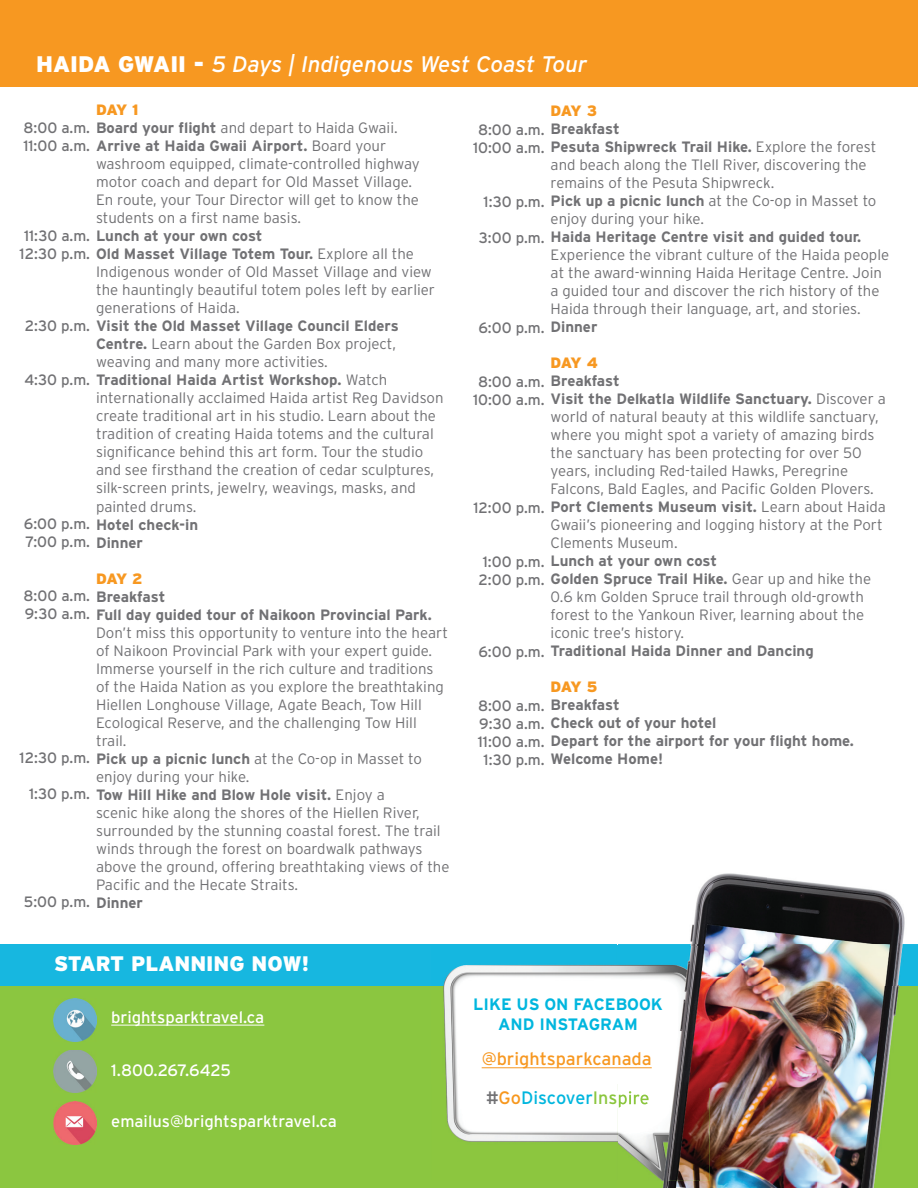
<style>
.page{position:relative;width:918px;height:1188px;background:#fff}
.page>*{position:absolute;margin:0;border:0;box-sizing:border-box;transform-origin:0 0}
.t1{font:italic 22.5px "Interstate";color:#fff}
.t2{font:900 21px "Interstate";color:#fff}
.t3{font:18px "Interstate";color:#00b6de}
.t4{font:18px "Interstate";color:#f79821}
.t5{font:16.5px "Interstate";color:#fff}
.t6{font:700 16.5px/19.8px "Interstate";color:#00b6de;text-align:center}
.t7{font:300 15px/18px "Interstate";color:#717174}
.t8{font:700 15px/18px "Interstate";color:#717174}
.t9{font:15px "Interstate";color:#717174}
.t10{font:900 15px "Interstate";letter-spacing:-.075em;color:#f79821}
.s1{font-weight:900;font-style:normal}
.s2{font-weight:400}
.s3{font-weight:300}
.s4{font-weight:700}
.s5{color:#717174}
.s6{color:#f7971d}
.s7{color:#8bc63e}
</style>
<div class="page">
<div style="left:0;top:0;width:918px;height:86px;background:#f79821"></div>
<div style="left:0;top:944px;width:918px;height:244px;background:#17b7e0"></div>
<div style="left:0;top:987px;width:918px;height:201px;background:#8bc640"></div>
<img style="left:432px;top:964px;width:278px;height:217px">
<img style="left:595px;top:1091px;width:23px;height:17px">
<img style="left:54px;top:1050px;width:42px;height:43px">
<img style="left:54px;top:1102px;width:43px;height:42px">
<img style="left:54px;top:999px;width:42px;height:42px">
<img style="left:618px;top:873px;width:300px;height:114px">
<img style="left:710px;top:987px;width:108px;height:100px">
<img style="left:818px;top:987px;width:81px;height:201px">
<img style="left:668px;top:1087px;width:150px;height:101px">
<img style="left:662px;top:1181px;width:6px;height:7px">
<img style="left:618px;top:1091px;width:31px;height:17px">
<hr style="left:111px;top:1025px;width:153px;height:1px;background:#fff">
<hr style="left:482px;top:1068px;width:170px;height:1px;background:#f79821">
<h1 class="t1" style="left:36px;top:51px;width:553px"><span class="s1">HAIDA GWAII -</span> 5 Days | Indigenous West Coast Tour</h1>
<p class="t10" style="left:96px;top:102px;width:44px">DAY 1</p>
<p class="t8" style="left:23px;top:119px;width:376px"><span class="s2">8:00 a.m.</span> Board your flight <span class="s3">and depart to Haida Gwaii.<br></span><span class="s2">11:00 a.m.</span> Arrive at Haida Gwaii Airport. <span class="s3">Board your</span></p>
<p class="t7" style="left:96px;top:155px;width:325px">washroom equipped, climate-controlled highway motor coach and depart for Old Masset Village.<br>En route, your Tour Director will get to know the students on a first name basis.</p>
<p class="t8" style="left:20px;top:227px;width:396px"><span class="s2">11:30 a.m.</span> Lunch at your own cost<br><span class="s2">12:30 p.m.</span> Old Masset Village Totem Tour. <span class="s3">Explore all the</span></p>
<p class="t7" style="left:96px;top:263px;width:340px">Indigenous wonder of Old Masset Village and view the hauntingly beautiful totem poles left by earlier generations of Haida.</p>
<p class="t7" style="left:96px;top:335px;width:301px"><span class="s4">Centre.</span> Learn about the Garden Box project, weaving and many more activities.</p>
<p class="t7" style="left:96px;top:389px;width:349px">internationally acclaimed Haida artist Reg Davidson create traditional art in his studio. Learn about the tradition of creating Haida totems and the cultural significance behind this art form. Tour the studio and see firsthand the creation of cedar sculptures, silk-screen prints, jewelry, weavings, masks, and painted drums.</p>
<p class="t8" style="left:25px;top:317px;width:376px"><span class="s2">2:30 p.m.</span> Visit the Old Masset Village Council Elders</p>
<p class="t8" style="left:24px;top:371px;width:365px"><span class="s2">4:30 p.m.</span> Traditional Haida Artist Workshop. <span class="s3">Watch</span></p>
<p class="t8" style="left:24px;top:515px;width:176px"><span class="s2">6:00 p.m.</span> Hotel check-in<br><span class="s2">7:00 p.m.</span> Dinner</p>
<p class="t10" style="left:96px;top:570px;width:48px">DAY 2</p>
<p class="t8" style="left:24px;top:587px;width:410px"><span class="s2">8:00 a.m.</span> Breakfast<br><span class="s2">9:30 a.m.</span> Full day guided tour of Naikoon Provincial Park.</p>
<p class="t7" style="left:96px;top:623px;width:353px">Don’t miss this opportunity to venture into the heart of Naikoon Provincial Park with your expert guide.<br>Immerse yourself in the rich culture and traditions of the Haida Nation as you explore the breathtaking Hiellen Longhouse Village, Agate Beach, Tow Hill Ecological Reserve, and the challenging Tow Hill trail.</p>
<p class="t7" style="left:96px;top:767px;width:155px">enjoy during your hike.</p>
<p class="t7" style="left:96px;top:803px;width:355px">scenic hike along the shores of the Hiellen River, surrounded by the stunning coastal forest. The trail winds through the forest on boardwalk pathways above the ground, offering breathtaking views of the Pacific and the Hecate Straits.</p>
<p class="t7" style="left:20px;top:749px;width:404px"><span class="s2">12:30 p.m.</span> <span class="s4">Pick up a picnic lunch</span> at the Co-op in Masset to</p>
<p class="t8" style="left:29px;top:785px;width:357px"><span class="s2">1:30 p.m.</span> Tow Hill Hike and Blow Hole visit. <span class="s3">Enjoy a</span></p>
<p class="t9" style="left:24px;top:894px;width:121px">5:00 p.m. <span class="s4">Dinner</span></p>
<h2 class="t2" style="left:54px;top:952px;width:257px">START PLANNING NOW!</h2>
<p class="t5" style="left:111px;top:1008px;width:155px">brightsparktravel.ca</p>
<p class="t5" style="left:111px;top:1061px;width:121px">1.800.267.6425</p>
<p class="t5" style="left:111px;top:1112px;width:227px">emailus@brightsparktravel.ca</p>
<p class="t10" style="left:551px;top:102px;width:48px">DAY 3</p>
<p class="t8" style="left:473px;top:119px;width:405px;text-indent:5px"><span class="s2">8:00 a.m.</span> Breakfast<br><span class="s2">10:00 a.m.</span> Pesuta Shipwreck Trail Hike. <span class="s3">Explore the forest</span></p>
<p class="t7" style="left:551px;top:155px;width:318px">and beach along the Tlell River, discovering the remains of the Pesuta Shipwreck.</p>
<p class="t7" style="left:551px;top:209px;width:155px">enjoy during your hike.</p>
<p class="t7" style="left:551px;top:245px;width:340px">Experience the vibrant culture of the Haida people at the award-winning Haida Heritage Centre. Join a guided tour and discover the rich history of the Haida through their language, art, and stories.</p>
<p class="t7" style="left:484px;top:191px;width:394px"><span class="s2">1:30 p.m.</span> <span class="s4">Pick up a picnic lunch</span> at the Co-op in Masset to</p>
<p class="t8" style="left:479px;top:227px;width:384px"><span class="s2">3:00 p.m.</span> Haida Heritage Centre visit and guided tour.</p>
<p class="t9" style="left:478px;top:319px;width:121px">6:00 p.m. <span class="s4">Dinner</span></p>
<p class="t8" style="left:473px;top:371px;width:414px;text-indent:5px"><span class="s2">8:00 a.m.</span> Breakfast<br><span class="s2">10:00 a.m.</span> Visit the Delkatla Wildlife Sanctuary. <span class="s3">Discover a</span></p>
<p class="t10" style="left:551px;top:354px;width:49px">DAY 4</p>
<p class="t7" style="left:551px;top:407px;width:330px">world of natural beauty at this wildlife sanctuary, where you might spot a variety of amazing birds the sanctuary has been protecting for over 50 years, including Red-tailed Hawks, Peregrine Falcons, Bald Eagles, and Pacific Golden Plovers.</p>
<p class="t7" style="left:551px;top:515px;width:334px">Gwaii’s pioneering and logging history at the Port<br>Clements Museum.</p>
<p class="t8" style="left:473px;top:497px;width:414px"><span class="s2">12:00 p.m.</span> Port Clements Museum visit. <span class="s3">Learn about Haida</span></p>
<p class="t8" style="left:479px;top:551px;width:394px"><span class="s2">1:00 p.m.</span> Lunch at your own cost<br><span class="s2">2:00 p.m.</span> Golden Spruce Trail Hike. <span class="s3">Gear up and hike the</span></p>
<p class="t7" style="left:551px;top:587px;width:315px;text-align:justify">0.6 km Golden Spruce trail through old-growth forest to the Yankoun River, learning about the iconic tree’s history.</p>
<p class="t8" style="left:478px;top:641px;width:337px"><span class="s2">6:00 p.m.</span> Traditional Haida Dinner and Dancing</p>
<p class="t8" style="left:478px;top:695px;width:143px"><span class="s2">8:00 a.m.</span> Breakfast</p>
<p class="t8" style="left:479px;top:713px;width:239px"><span class="s2">9:30 a.m.</span> Check out of your hotel</p>
<p class="t8" style="left:478px;top:731px;width:378px"><span class="s2">11:00 a.m.</span> Depart for the airport for your flight home.</p>
<p class="t8" style="left:484px;top:749px;width:181px"><span class="s2">1:30 p.m.</span> Welcome Home!</p>
<p class="t10" style="left:551px;top:678px;width:48px">DAY 5</p>
<p class="t6" style="left:473px;top:995px;width:191px">LIKE US ON FACEBOOK<br>AND INSTAGRAM</p>
<p class="t4" style="left:482px;top:1049px;width:172px">@brightsparkcanada</p>
<p class="t3" style="left:486px;top:1088px;width:165px"><span class="s5">#</span><span class="s6">Go</span>Discover<span class="s7">Inspire</span></p>
</div>
